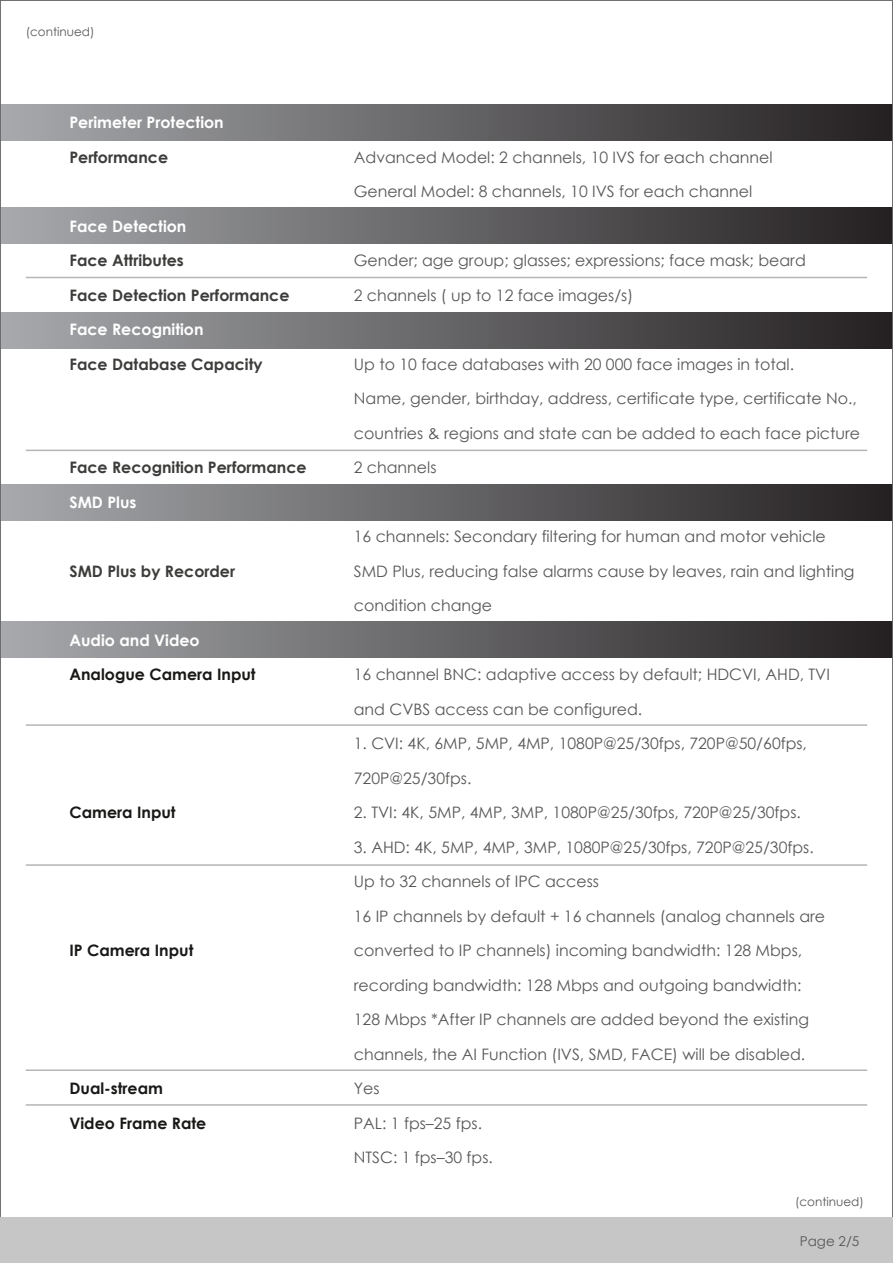
<style>
.page{position:relative;width:893px;height:1263px;background:#fff}
.page>*{position:absolute;margin:0;border:0;box-sizing:border-box;transform-origin:0 0}
.t1{font:15.75px/34.5px "Century Gothic";color:#575756}
.t2{font:700 15.75px/34.5px "Century Gothic";color:#3c3c3b}
.t3{font:700 15.75px/34.5px "Century Gothic";color:#191817}
.t4{font:700 15.75px "Century Gothic";color:#fff}
.t5{font:13.5px "Century Gothic";color:#575756}
.t6{font:12px "Century Gothic";color:#575756}
</style>
<div class="page">
<div style="left:0;top:104px;width:893px;height:36px;background:linear-gradient(to right,#a7a9ac,#242021)"></div>
<div style="left:0;top:207px;width:893px;height:36px;background:linear-gradient(to right,#a7a9ac,#242021)"></div>
<div style="left:0;top:313px;width:893px;height:36px;background:linear-gradient(to right,#a7a9ac,#242021)"></div>
<div style="left:0;top:485px;width:893px;height:36px;background:linear-gradient(to right,#a7a9ac,#242021)"></div>
<div style="left:0;top:621px;width:893px;height:36px;background:linear-gradient(to right,#a7a9ac,#242021)"></div>
<hr style="left:26px;top:277px;width:841px;height:1px;background:#b4b5b5">
<hr style="left:26px;top:450px;width:841px;height:1px;background:#b4b5b5">
<hr style="left:26px;top:724px;width:841px;height:2px;background:#b4b5b5">
<hr style="left:26px;top:864px;width:841px;height:2px;background:#b4b5b5">
<hr style="left:26px;top:1069px;width:841px;height:2px;background:#b4b5b5">
<hr style="left:26px;top:1104px;width:841px;height:2px;background:#b4b5b5">
<div style="left:0;top:1217px;width:893px;height:46px;background:#c6c6c6"></div>
<p class="t6" style="left:26px;top:24px;width:70px">(continued)</p>
<p class="t4" style="left:69px;top:111px;width:156px">Perimeter Protection</p>
<p class="t2" style="left:69px;top:139px;width:100px">Performance</p>
<p class="t4" style="left:69px;top:214px;width:119px">Face Detection</p>
<p class="t2" style="left:69px;top:243px;width:222px">Face Attributes<br>Face Detection Performance</p>
<p class="t4" style="left:69px;top:318px;width:136px">Face Recognition</p>
<p class="t2" style="left:69px;top:346px;width:195px">Face Database Capacity</p>
<p class="t2" style="left:69px;top:450px;width:239px">Face Recognition Performance</p>
<p class="t4" style="left:69px;top:490px;width:69px">SMD Plus</p>
<p class="t2" style="left:69px;top:553px;width:167px">SMD Plus by Recorder</p>
<p class="t4" style="left:69px;top:628px;width:132px">Audio and Video</p>
<p class="t3" style="left:69px;top:657px;width:188px">Analogue Camera Input</p>
<p class="t3" style="left:69px;top:795px;width:108px">Camera Input</p>
<p class="t3" style="left:69px;top:933px;width:125px">IP Camera Input</p>
<p class="t3" style="left:69px;top:1071px;width:138px">Dual-stream<br>Video Frame Rate</p>
<p class="t1" style="left:354px;top:140px;width:420px">Advanced Model: 2 channels, 10 IVS for each channel<br>General Model: 8 channels, 10 IVS for each channel</p>
<p class="t1" style="left:354px;top:243px;width:453px">Gender; age group; glasses; expressions; face mask; beard<br>2 channels ( up to 12 face images/s)</p>
<p class="t1" style="left:354px;top:347px;width:508px">Up to 10 face databases with 20 000 face images in total.<br>Name, gender, birthday, address, certificate type, certificate No., countries &amp; regions and state can be added to each face picture 2 channels</p>
<p class="t1" style="left:354px;top:519px;width:502px">16 channels: Secondary filtering for human and motor vehicle<br>SMD Plus, reducing false alarms cause by leaves, rain and lighting condition change</p>
<p class="t1" style="left:354px;top:657px;width:478px">16 channel BNC: adaptive access by default; HDCVI, AHD, TVI and CVBS access can be configured.</p>
<p class="t1" style="left:354px;top:726px;width:455px">1. CVI: 4K, 6MP, 5MP, 4MP, 1080P@25/30fps, 720P@50/60fps,<br>720P@25/30fps.</p>
<p class="t1" style="left:354px;top:795px;width:449px">2. TVI: 4K, 5MP, 4MP, 3MP, 1080P@25/30fps, 720P@25/30fps.</p>
<p class="t1" style="left:354px;top:830px;width:473px">3. AHD: 4K, 5MP, 4MP, 3MP, 1080P@25/30fps, 720P@25/30fps.<br>Up to 32 channels of IPC access<br>16 IP channels by default + 16 channels (analog channels are converted to IP channels) incoming bandwidth: 128 Mbps, recording bandwidth: 128 Mbps and outgoing bandwidth:<br>128 Mbps *After IP channels are added beyond the existing channels, the AI Function (IVS, SMD, FACE) will be disabled.<br>Yes<br>PAL: 1 fps–25 fps.<br>NTSC: 1 fps–30 fps.</p>
<p class="t6" style="left:795px;top:1193px;width:70px">(continued)</p>
<p class="t5" style="left:800px;top:1232px;width:61px">Page 2/5</p>
</div>
